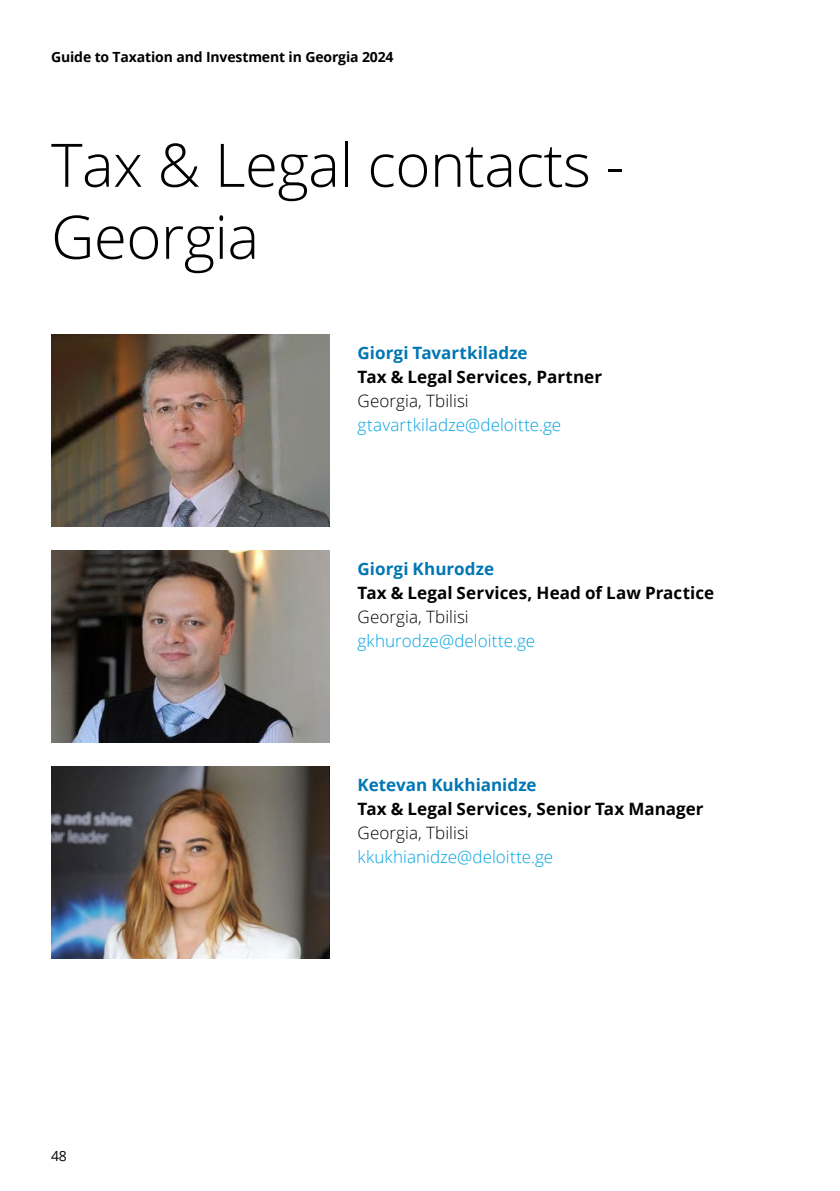
<style>
.page{position:relative;width:840px;height:1191px;background:#fff}
.page>*{position:absolute;margin:0;border:0;box-sizing:border-box;transform-origin:0 0}
.t1{font:300 60px/72px "Open Sans";letter-spacing:-.01em;color:#000}
.t2{font:700 17px "Open Sans";letter-spacing:.005em;color:#000}
.t3{font:300 17px "Open Sans";color:#00a3e2}
.t4{font:700 17px "Open Sans";color:#0076b3}
.t5{font:300 17px "Open Sans";letter-spacing:.005em;color:#000}
.t6{font:700 14px "Open Sans";letter-spacing:-.01em;color:#000}
.t7{font:14px "Open Sans";color:#000}
</style>
<div class="page">
<img style="left:51px;top:334px;width:278px;height:192px">
<img style="left:51px;top:766px;width:278px;height:192px">
<img style="left:51px;top:550px;width:278px;height:192px">
<p class="t6" style="left:51px;top:47px;width:344px">Guide to Taxation and Investment in Georgia 2024</p>
<h1 class="t1" style="left:51px;top:127px;width:574px">Tax &amp; Legal contacts -<br>Georgia</h1>
<p class="t4" style="left:357px;top:340px;width:171px">Giorgi Tavartkiladze</p>
<p class="t2" style="left:357px;top:364px;width:246px">Tax &amp; Legal Services, Partner</p>
<p class="t5" style="left:357px;top:389px;width:113px">Georgia, Tbilisi</p>
<p class="t3" style="left:357px;top:413px;width:205px">gtavartkiladze@deloitte.ge</p>
<p class="t4" style="left:357px;top:556px;width:138px">Giorgi Khurodze</p>
<p class="t2" style="left:357px;top:580px;width:358px">Tax &amp; Legal Services, Head of Law Practice</p>
<p class="t5" style="left:357px;top:605px;width:113px">Georgia, Tbilisi</p>
<p class="t3" style="left:357px;top:629px;width:179px">gkhurodze@deloitte.ge</p>
<p class="t7" style="left:51px;top:1146px;width:17px">48</p>
<p class="t4" style="left:357px;top:772px;width:180px">Ketevan Kukhianidze</p>
<p class="t2" style="left:357px;top:796px;width:347px">Tax &amp; Legal Services, Senior Tax Manager</p>
<p class="t5" style="left:357px;top:821px;width:113px">Georgia, Tbilisi</p>
<p class="t3" style="left:357px;top:845px;width:197px">kkukhianidze@deloitte.ge</p>
</div>
